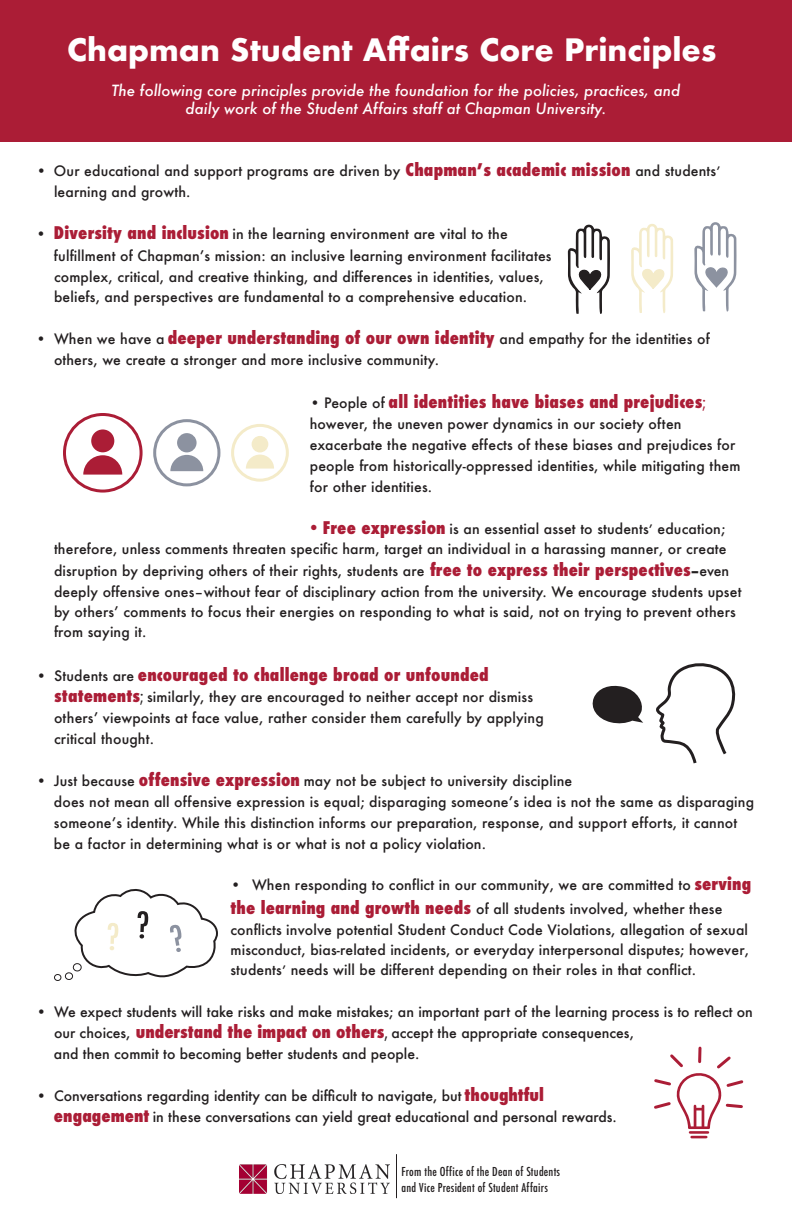
<style>
.page{position:relative;width:792px;height:1224px;background:#fff}
.page>*{position:absolute;margin:0;border:0;box-sizing:border-box;transform-origin:0 0}
.t1{font:700 30px "Futura";color:#fff}
.t2{font:800 condensed 17px "Futura";letter-spacing:.01em;color:#ab1d36}
.t3{font:italic 500 15px/18px "Futura";color:#fff;text-align:center}
.t4{font:500 14px/21px "Futura";letter-spacing:.01em;color:#231f20}
.t5{font:500 condensed 12px "Futura";letter-spacing:.02em;color:#231f20}
.s1{font-weight:800;font-stretch:condensed;font-size:17px;color:#ab1d36}
.s2{font-family:"Futura PT"}
.s3{font-weight:500;font-stretch:normal;font-size:14px;color:#231f20}
.s4{font-weight:500;font-size:16px}
.s5{font-family:"Futura PT";font-size:16px}
.s6{font-weight:800;font-stretch:condensed}
.s7{font-stretch:condensed;font-size:16px}
.s8{font-stretch:condensed;font-size:17px}
</style>
<div class="page">
<div style="left:0;top:0;width:792px;height:141px;background:#ab1d36"></div>
<svg style="left:568px;top:225px;width:42px;height:89px"></svg>
<svg style="left:631px;top:224px;width:42px;height:89px"></svg>
<svg style="left:694px;top:222px;width:43px;height:90px"></svg>
<div style="left:91px;top:429px;width:23px;height:23px;background:#ab1d36;border-radius:50%"></div>
<svg style="left:83px;top:455px;width:39px;height:20px"></svg>
<div style="left:63px;top:413px;width:80px;height:80px;border:3px solid #ab1d36;border-radius:50%"></div>
<div style="left:177px;top:433px;width:20px;height:19px;background:#8c92a0;border-radius:50%"></div>
<svg style="left:170px;top:455px;width:33px;height:16px"></svg>
<div style="left:153px;top:419px;width:67px;height:67px;border:3px solid #8c92a0;border-radius:50%"></div>
<div style="left:252px;top:436px;width:16px;height:16px;background:#f4ebc9;border-radius:50%"></div>
<svg style="left:246px;top:455px;width:28px;height:14px"></svg>
<div style="left:231px;top:424px;width:58px;height:58px;border:3px solid #f4ebc9;border-radius:50%"></div>
<svg style="left:656px;top:663px;width:80px;height:101px"></svg>
<svg style="left:592px;top:685px;width:51px;height:39px"></svg>
<svg style="left:654px;top:1046px;width:90px;height:92px"></svg>
<svg style="left:54px;top:889px;width:164px;height:92px"></svg>
<img style="left:240px;top:1165px;width:150px;height:28px">
<hr style="left:396px;top:1154px;width:1px;height:44px;background:#231f20">
<p class="t1" style="left:67px;top:28px;width:651px">Chapman Student Affairs Core Principles</p>
<p class="t3" style="left:111px;top:82px;width:571px">The following core principles provide the foundation for the policies, practices, and daily work of the Student Affairs staff at Chapman University.</p>
<p class="t4" style="left:54px;top:160px;width:668px;text-indent:-18px">• Our educational and support programs are driven by <span class="s1">Chapman’s academic mission</span> and students<span class="s2">’ </span>learning and growth.</p>
<p class="t4" style="left:54px;top:223px;width:499px;text-indent:-18px">• <span class="s1">Diversity and inclusion</span> in the learning environment are vital to the fulfillment of Chapman’s mission: an inclusive learning environment facilitates complex, critical, and creative thinking, and differences in identities, values, beliefs, and perspectives are fundamental to a comprehensive education.</p>
<p class="t4" style="left:54px;top:328px;width:657px;text-indent:-18px">• When we have a <span class="s1">deeper understanding of our own identity</span> and empathy for the identities of others, we create a stronger and more inclusive community.</p>
<p class="t2" style="left:310px;top:391px;width:397px"><span class="s3">• People of</span> all identities have biases and prejudices<span class="s4">;</span></p>
<p class="t4" style="left:310px;top:414px;width:432px">however, the uneven power dynamics in our society often exacerbate the negative effects of these biases and prejudices for people from historically-oppressed identities, while mitigating them for other identities.</p>
<p class="t4" style="left:54px;top:519px;width:674px;line-height:19.8px;text-align:right"><span class="s1">• Free expression</span> is an essential asset to students<span class="s2">’</span> education;<br>therefore, unless comments threaten specific harm, target an individual in a harassing manner, or create</p>
<p class="t4" style="left:54px;top:560px;width:689px;line-height:21.4px">disruption by depriving other<span class="s5">s</span> of their rights, students are <span class="s1">free to express their perspectives</span><span class="s6">–</span>even deeply offensive ones–without fear of disciplinary action from the university. We encourage students upset</p>
<p class="t4" style="left:54px;top:602px;width:683px;line-height:20px">by others’ comments to focus their energies on responding to what is said, not on trying to prevent others from saying it.</p>
<p class="t2" style="left:36px;top:664px;width:454px"><span class="s3">• Students are</span> encouraged to challenge broad or unfounded</p>
<p class="t4" style="left:54px;top:687px;width:491px"><span class="s1">statements</span><span class="s7">;</span> similarly, they are encouraged to neither accept nor dismiss others’ viewpoints at face value, rather consider them carefully by applying critical thought.</p>
<p class="t4" style="left:54px;top:771px;width:702px;text-indent:-18px">• Just because <span class="s1">offensive expression</span> may not be subject to university discipline<br>does not mean all offensive expression is equal; disparaging someone’s idea is not the same as disparaging someone’s identity. While this distinction informs our preparation, response, and support efforts, it cannot be a factor in determining what is or what is not a policy violation.</p>
<p class="t4" style="left:230px;top:873px;width:522px;line-height:24px">• When responding to conflict in our community, we are committed to <span class="s1">serving the learning and growth needs</span> of all students involved, whether these</p>
<p class="t4" style="left:230px;top:920px;width:520px;line-height:19.8px;text-align:justify">conflicts involve potential Student Conduct Code Violations, allegation of sexual misconduct, bias-related incidents, or everyday interpersonal disputes; however, students<span class="s2">’</span> needs will be different depending on their roles in that conflict.</p>
<p class="t4" style="left:54px;top:1002px;width:700px;text-indent:-18px">• We expect students will take risks and make mistakes; an important part of the learning process is to reflect on our choices, <span class="s1">understand the impact on others</span><span class="s8">,</span> accept the appropriate consequences,<br>and then commit to becoming better students and people.</p>
<p class="t4" style="left:54px;top:1086px;width:564px;text-indent:-18px">• Conversations regarding identity can be difficult to navigate, but <span class="s1">thoughtful engagement</span> in these conversations can yield great educational and personal rewards.</p>
<p class="t5" style="left:401px;top:1163px;width:160px">From the Office of the Dean of Students</p>
<p class="t5" style="left:401px;top:1180px;width:148px">and Vice President of Student Affairs</p>
</div>
